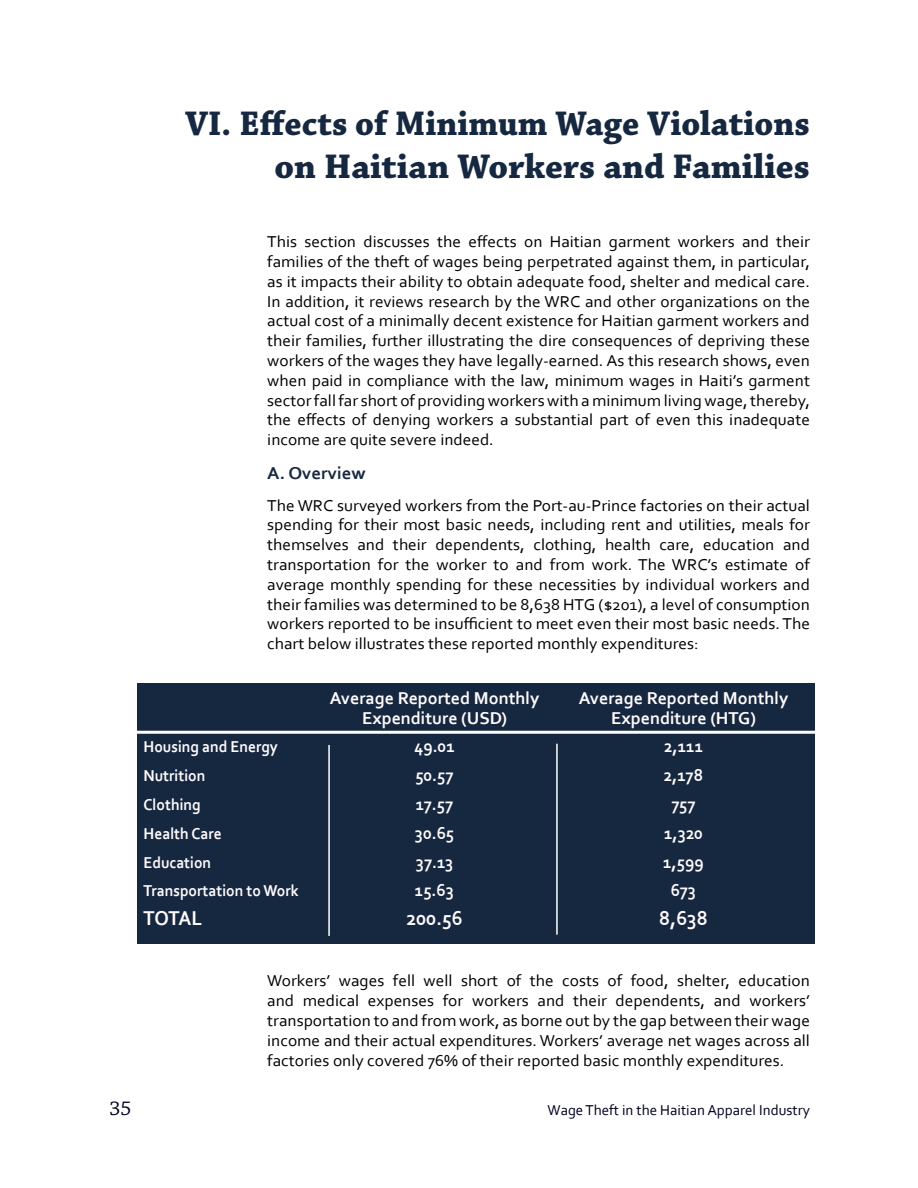
<style>
.page{position:relative;width:918px;height:1188px;background:#fff}
.page>*{position:absolute;margin:0;border:0;box-sizing:border-box;transform-origin:0 0}
.t1{font:700 36px/43.2px "Chaparral Pro";color:#162840;text-align:right;scale:.96 1}
.t2{font:700 21px "Corbel";color:#fffbfd;scale:.94 1}
.t3{font:21px "Chaparral Pro";color:#00011f}
.t4{font:700 18px "Corbel";color:#fffbfd}
.t5{font:700 18px "Corbel";color:#fffbfd;scale:.94 1}
.t6{font:700 18px "Corbel";color:#182941;scale:1.05 1}
.t7{font:16.5px/19.8px "Corbel";color:#000;text-align:justify;scale:1.05 1}
.t8{font:700 16.5px "Corbel";color:#fffbfd;scale:.94 1}
.t9{font:15px "Corbel";color:#00011f}
</style>
<div class="page">
<div style="left:137px;top:683px;width:677px;height:261px;background:#162840"></div>
<hr style="left:125px;top:731px;width:691px;height:3px;background:#fff">
<hr style="left:328px;top:745px;width:2px;height:191px;background:#fff">
<hr style="left:556px;top:744px;width:2px;height:191px;background:#fff">
<h1 class="t1" style="left:185px;top:103px;width:652px">VI. Effects of Minimum Wage Violations on Haitian Workers and Families</h1>
<p class="t7" style="left:267px;top:231px;width:518px">This section discusses the effects on Haitian garment workers and their families of the theft of wages being perpetrated against them, in particular, as it impacts their ability to obtain adequate food, shelter and medical care.<br>In addition, it reviews research by the WRC and other organizations on the actual cost of a minimally decent existence for Haitian garment workers and their families, further illustrating the dire consequences of depriving these workers of the wages they have legally-earned. As this research shows, even when paid in compliance with the law, minimum wages in Haiti’s garment sector fall far short of providing workers with a minimum living wage, thereby, the effects of denying workers a substantial part of even this inadequate income are quite severe indeed.</p>
<p class="t6" style="left:267px;top:462px;width:95px">A. Overview</p>
<p class="t7" style="left:267px;top:495px;width:518px">The WRC surveyed workers from the Port-au-Prince factories on their actual spending for their most basic needs, including rent and utilities, meals for themselves and their dependents, clothing, health care, education and transportation for the worker to and from work. The WRC’s estimate of average monthly spending for these necessities by individual workers and their families was determined to be 8,638 HTG ($201), a level of consumption workers reported to be insufficient to meet even their most basic needs. The chart below illustrates these reported monthly expenditures:</p>
<p class="t4" style="left:330px;top:687px;width:211px">Average Reported Monthly</p>
<p class="t4" style="left:579px;top:687px;width:211px">Average Reported Monthly</p>
<p class="t4" style="left:362px;top:706px;width:146px">Expenditure (USD)</p>
<p class="t4" style="left:611px;top:706px;width:146px">Expenditure (HTG)</p>
<p class="t8" style="left:144px;top:737px;width:144px">Housing and Energy</p>
<p class="t5" style="left:414px;top:735px;width:44px">49.01</p>
<p class="t5" style="left:664px;top:735px;width:43px">2,111</p>
<p class="t8" style="left:144px;top:766px;width:67px">Nutrition</p>
<p class="t5" style="left:416px;top:764px;width:42px">50.57</p>
<p class="t5" style="left:664px;top:764px;width:44px">2,178</p>
<p class="t8" style="left:144px;top:794px;width:62px">Clothing</p>
<p class="t5" style="left:416px;top:793px;width:42px">17.57</p>
<p class="t5" style="left:671px;top:793px;width:27px">757</p>
<p class="t8" style="left:144px;top:823px;width:85px">Health Care</p>
<p class="t5" style="left:415px;top:822px;width:43px">30.65</p>
<p class="t5" style="left:664px;top:822px;width:43px">1,320</p>
<p class="t8" style="left:144px;top:852px;width:73px">Education</p>
<p class="t5" style="left:416px;top:850px;width:42px">37.13</p>
<p class="t5" style="left:663px;top:850px;width:45px">1,599</p>
<p class="t8" style="left:144px;top:881px;width:167px">Transportation to Work</p>
<p class="t5" style="left:415px;top:879px;width:43px">15.63</p>
<p class="t5" style="left:671px;top:879px;width:28px">673</p>
<p class="t2" style="left:144px;top:905px;width:64px">TOTAL</p>
<p class="t2" style="left:407px;top:905px;width:61px">200.56</p>
<p class="t2" style="left:659px;top:905px;width:53px">8,638</p>
<p class="t7" style="left:267px;top:971px;width:518px">Workers’ wages fell well short of the costs of food, shelter, education and medical expenses for workers and their dependents, and workers’ transportation to and from work, as borne out by the gap between their wage income and their actual expenditures. Workers’ average net wages across all factories only covered 76% of their reported basic monthly expenditures.</p>
<p class="t3" style="left:110px;top:1097px;width:24px">35</p>
<p class="t9" style="left:547px;top:1101px;width:264px">Wage Theft in the Haitian Apparel Industry</p>
</div>
